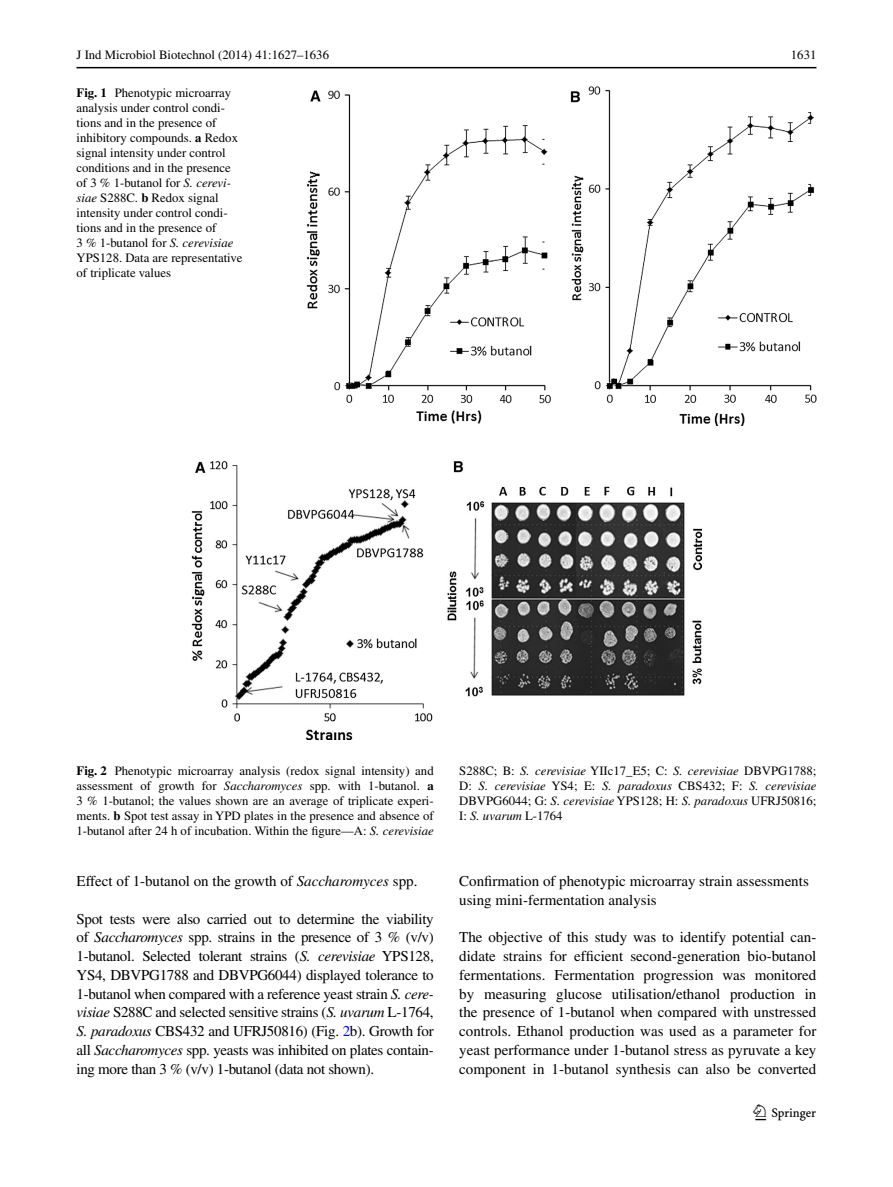
<style>
.page{position:relative;width:893px;height:1187px;background:#fff}
.page>*{position:absolute;margin:0;border:0;box-sizing:border-box;transform-origin:0 0}
.t1{font:22.5px "Springnew";color:#000}
.t2{font:15px/18.8px "Times";color:#000;text-align:justify}
.t3{font:12.75px/15px "Times";color:#000}
.t4{font:italic 12.75px/15px "Times";color:#000;text-align:justify}
.s1{font-weight:700}
.s2{font-style:italic}
.s3{font-style:normal}
.s4{color:#00f}
</style>
<div class="page">
<hr style="left:77px;top:67px;width:739px;height:1px;background:#000">
<img style="left:306px;top:87px;width:510px;height:338px">
<img style="left:191px;top:461px;width:511px;height:278px">
<p class="t3" style="left:77px;top:48px;width:254px">J Ind Microbiol Biotechnol (2014) 41:1627–1636</p>
<p class="t3" style="left:791px;top:48px;width:27px">1631</p>
<p class="t3" style="left:77px;top:85px;width:167px"><span class="s1">Fig. 1</span> Phenotypic microarray analysis under control condi&shy;tions and in the presence of inhibitory compounds. <span class="s1">a</span> Redox signal intensity under control conditions and in the presence of 3 % 1-butanol for <span class="s2">S. cerevi&shy;siae</span> S288C. <span class="s1">b</span> Redox signal intensity under control condi&shy;tions and in the presence of<br>3 % 1-butanol for <span class="s2">S. cerevisiae<br></span>YPS128. Data are representative of triplicate values</p>
<p class="t3" style="left:77px;top:763px;width:359px;text-align:justify"><span class="s1">Fig. 2</span> Phenotypic microarray analysis (redox signal intensity) and assessment of growth for <span class="s2">Saccharomyces</span> spp. with 1-butanol. <span class="s1">a </span>3 % 1-butanol; the values shown are an average of triplicate experi&shy;ments. <span class="s1">b</span> Spot test assay in YPD plates in the presence and absence of 1-butanol after 24 h of incubation. Within the figure—A: <span class="s2">S. cerevisiae</span></p>
<p class="t4" style="left:459px;top:763px;width:359px"><span class="s3">S288C; B:</span> S. cerevisiae <span class="s3">YIIc17_E5; C:</span> S. cerevisiae <span class="s3">DBVPG1788; D:</span> S. cerevisiae <span class="s3">YS4; E:</span> S. paradoxus <span class="s3">CBS432; F:</span> S. cerevisiae <span class="s3">DBVPG6044; G:</span> S. cerevisiae <span class="s3">YPS128; H:</span> S. paradoxus <span class="s3">UFRJ50816; I:</span> S. uvarum <span class="s3">L-1764</span></p>
<p class="t2" style="left:77px;top:871px;width:342px">Effect of 1‑butanol on the growth of <span class="s2">Saccharomyces</span> spp.</p>
<p class="t2" style="left:77px;top:909px;width:359px">Spot tests were also carried out to determine the viability of <span class="s2">Saccharomyces</span> spp. strains in the presence of 3 % (v/v)<br>1-butanol. Selected tolerant strains (<span class="s2">S. cerevisiae</span> YPS128, YS4, DBVPG1788 and DBVPG6044) displayed tolerance to 1-butanol when compared with a reference yeast strain <span class="s2">S. cere&shy;visiae</span> S288C and selected sensitive strains (<span class="s2">S. uvarum</span> L-1764, <span class="s2">S. paradoxus</span> CBS432 and UFRJ50816) (Fig. <span class="s4">2</span>b). Growth for all <span class="s2">Saccharomyces</span> spp. yeasts was inhibited on plates contain&shy;ing more than 3 % (v/v) 1-butanol (data not shown).</p>
<p class="t2" style="left:459px;top:871px;width:351px">Confirmation of phenotypic microarray strain assessments using mini‑fermentation analysis</p>
<p class="t2" style="left:459px;top:927px;width:359px">The objective of this study was to identify potential can&shy;didate strains for efficient second-generation bio-butanol fermentations. Fermentation progression was monitored by measuring glucose utilisation/ethanol production in the presence of 1-butanol when compared with unstressed controls. Ethanol production was used as a parameter for yeast performance under 1-butanol stress as pyruvate a key component in 1-butanol synthesis can also be converted</p>
<h1 class="t1" style="left:755px;top:1104px;width:62px">1 3</h1>
</div>
